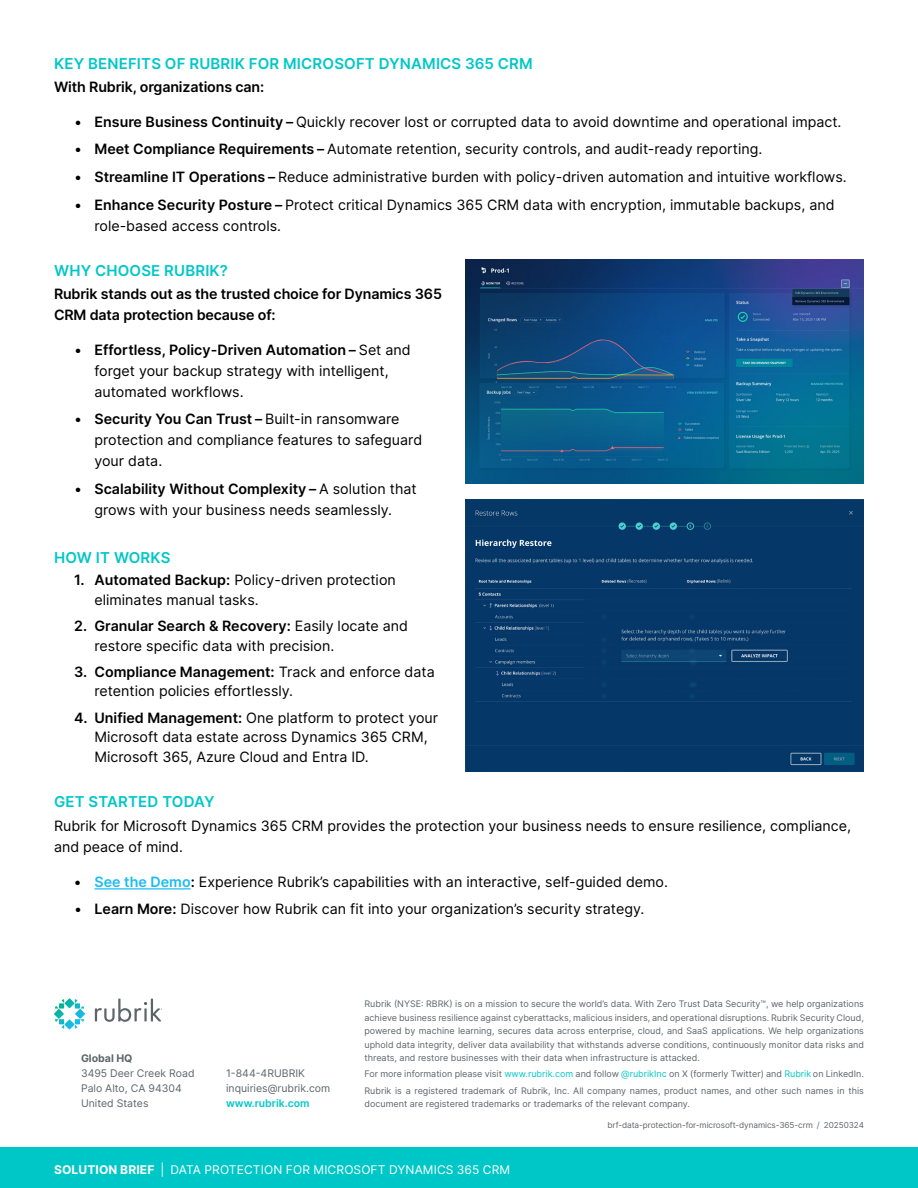
<style>
.page{position:relative;width:918px;height:1188px;background:#fff}
.page>*{position:absolute;margin:0;border:0;box-sizing:border-box;transform-origin:0 0}
.t1{font:600 15px "Inter";letter-spacing:.01em;color:#00c7c7}
.txt{font:14.25px/21px "Inter";color:#000}
.t2{font:600 14.25px/21px "Inter";letter-spacing:-.01em;color:#000}
.t3{font:12px "Inter";letter-spacing:.005em;color:#fff}
.t4{font:10.5px/15px "Inter";color:#5d6569}
.t5{font:600 10.5px "Inter";color:#00c7c7}
.t6{font:700 10.5px "Inter";color:#5d6569}
.t7{font:9px/13.5px "Inter";color:#5d6569;text-align:justify}
.t8{font:8.25px "Inter";letter-spacing:-.01em;color:#5d6569}
.s1{font-weight:600}
.s2{font-weight:600;color:#19bcf4}
.s3{color:#00c7c7}
.s4{font-weight:700}
</style>
<div class="page">
<div style="left:0;top:1148px;width:918px;height:40px;background:#00c7c7"></div>
<svg style="left:54px;top:998px;width:31px;height:31px"></svg>
<svg style="left:95px;top:999px;width:67px;height:23px"></svg>
<img style="left:466px;top:499px;width:398px;height:272px">
<img style="left:466px;top:259px;width:398px;height:225px">
<hr style="left:94px;top:888px;width:97px;height:1px;background:#19bcf4">
<p class="t1" style="left:54px;top:52px;width:480px">KEY BENEFITS OF RUBRIK FOR MICROSOFT DYNAMICS 365 CRM</p>
<p class="t2" style="left:54px;top:76px;width:212px">With Rubrik, organizations can:</p>
<p class="txt" style="left:74px;top:111px;width:769px">• <span class="s1">Ensure Business Continuity –</span> Quickly recover lost or corrupted data to avoid downtime and operational impact.</p>
<p class="txt" style="left:74px;top:138px;width:690px">• <span class="s1">Meet Compliance Requirements –</span> Automate retention, security controls, and audit-ready reporting.</p>
<p class="txt" style="left:74px;top:166px;width:774px">• <span class="s1">Streamline IT Operations –</span> Reduce administrative burden with policy-driven automation and intuitive workflows.</p>
<p class="txt" style="left:94px;top:194px;width:742px;text-indent:-20px">• <span class="s1">Enhance Security Posture –</span> Protect critical Dynamics 365 CRM data with encryption, immutable backups, and role-based access controls.</p>
<p class="t1" style="left:54px;top:259px;width:175px">WHY CHOOSE RUBRIK?</p>
<p class="t2" style="left:54px;top:283px;width:390px">Rubrik stands out as the trusted choice for Dynamics 365<br>CRM data protection because of:</p>
<p class="txt" style="left:94px;top:339px;width:318px;text-indent:-20px">• <span class="s1">Effortless, Policy-Driven Automation –</span> Set and forget your backup strategy with intelligent, automated workflows.</p>
<p class="txt" style="left:94px;top:408px;width:329px;text-indent:-20px">• <span class="s1">Security You Can Trust –</span> Built-in ransomware protection and compliance features to safeguard your data.</p>
<p class="txt" style="left:74px;top:478px;width:344px;text-align:center">• <span class="s1">Scalability Without Complexity –</span> A solution that grows with your business needs seamlessly.</p>
<p class="t1" style="left:54px;top:547px;width:118px">HOW IT WORKS</p>
<p class="txt" style="left:94px;top:570px;width:303px;line-height:19.5px;text-indent:-20px"><span class="s1">1. Automated Backup:</span> Policy-driven protection eliminates manual tasks.</p>
<p class="txt" style="left:94px;top:616px;width:315px;line-height:19.5px;text-indent:-20px"><span class="s1">2. Granular Search &amp; Recovery:</span> Easily locate and restore specific data with precision.</p>
<p class="txt" style="left:94px;top:662px;width:342px;line-height:19.5px;text-indent:-20px"><span class="s1">3. Compliance Management:</span> Track and enforce data retention policies effortlessly.</p>
<p class="txt" style="left:94px;top:707px;width:345px;line-height:19.5px;text-indent:-20px"><span class="s1">4. Unified Management:</span> One platform to protect your<br>Microsoft data estate across Dynamics 365 CRM,<br>Microsoft 365, Azure Cloud and Entra I D.</p>
<p class="t1" style="left:54px;top:791px;width:162px">GET STARTED TODAY</p>
<p class="txt" style="left:54px;top:815px;width:799px">Rubrik for Microsoft Dynamics 365 CRM provides the protection your business needs to ensure resilience, compliance, and peace of mind.</p>
<p class="txt" style="left:74px;top:871px;width:595px"><span class="s1">•</span> <span class="s2">See the Demo</span><span class="s1">:</span> Experience Rubrik’s capabilities with an interactive, self-guided demo.</p>
<p class="txt" style="left:74px;top:898px;width:572px">• <span class="s1">Learn More:</span> Discover how Rubrik can fit into your organization’s security strategy.</p>
<p class="t6" style="left:81px;top:1050px;width:53px">Global HQ</p>
<p class="t4" style="left:81px;top:1065px;width:115px">3495 Deer Creek Road<br>Palo Alto, CA 94304<br>United States</p>
<p class="t4" style="left:226px;top:1065px;width:106px">1-844-4RUBRI K inquiries@rubrik.com</p>
<p class="t5" style="left:226px;top:1095px;width:85px">www.rubrik.com</p>
<p class="t7" style="left:364px;top:997px;width:501px;text-indent:57px">: RBRK) is on a mission to secure the world’s data. With Zero Trust Data Security™, we help organizations achieve business resilience against cyberattacks, malicious insiders, and operational disruptions. Rubrik Security Cloud, powered by machine learning, secures data across enterprise, cloud, and SaaS applications. We help organizations uphold data integrity, deliver data availability that withstands adverse conditions, continuously monitor data risks and threats, and restore businesses with their data when infrastructure is attacked.</p>
<p class="t7" style="left:364px;top:1066px;width:501px;line-height:16.2px">For more information please visit <span class="s3">www.rubrik.com</span> and follow <span class="s3">@rubrikI nc</span> on X (formerly Twitter) and <span class="s3">Rubrik</span> on LinkedI n.<br>Rubrik is a registered trademark of Rubrik, I nc. All company names, product names, and other such names in this</p>
<p class="t7" style="left:364px;top:1097px;width:327px">document are registered trademarks or trademarks of the relevant company.</p>
<p class="t7" style="left:364px;top:997px;width:40px">Rubrik (NYSE</p>
<p class="t8" style="left:607px;top:1119px;width:258px">brf-data-protection-for-microsoft-dynamics-365-crm / 20250324</p>
<p class="t3" style="left:54px;top:1160px;width:458px"><span class="s4">SOLUTION BRIEF</span> | Data Protection for Microsoft Dynam ics 365 CRM</p>
</div>
